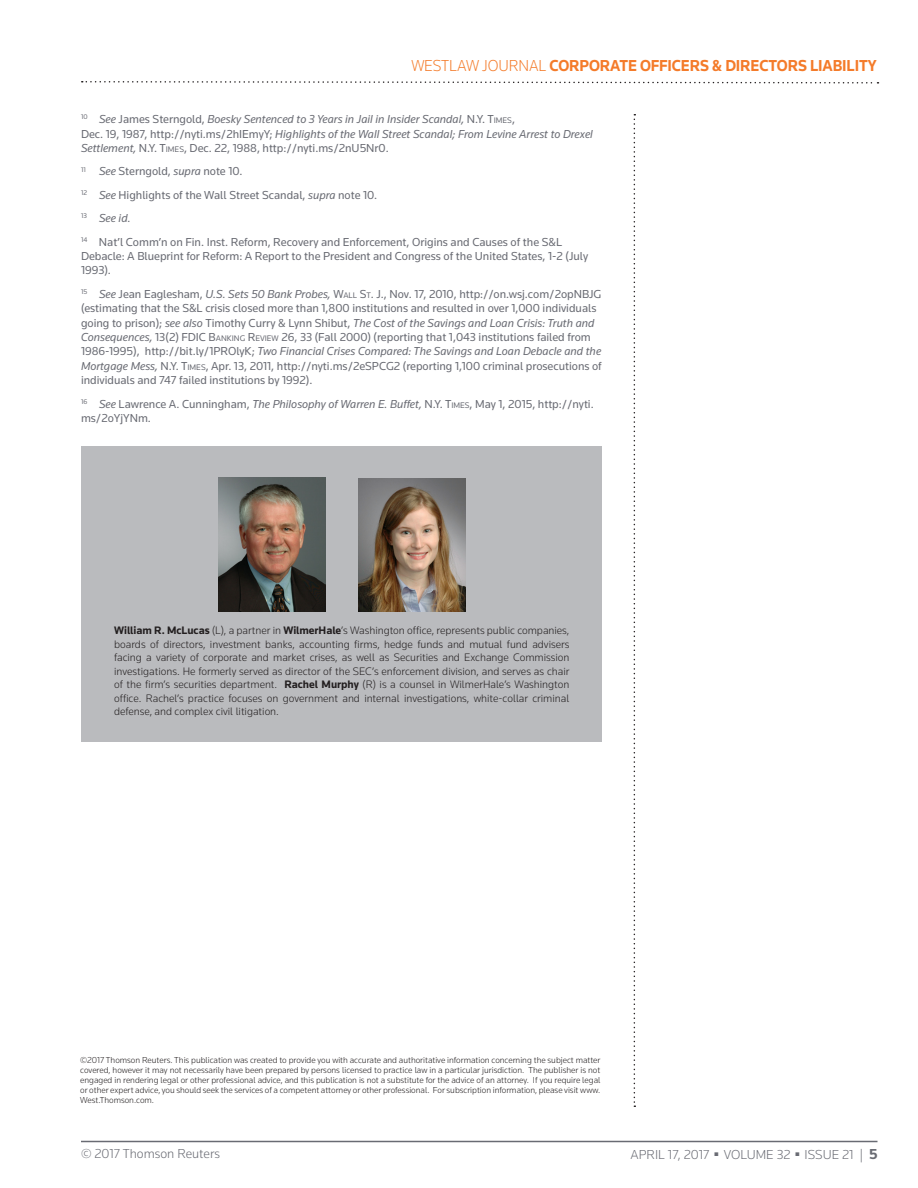
<style>
.page{position:relative;width:918px;height:1188px;background:#fff}
.page>*{position:absolute;margin:0;border:0;box-sizing:border-box;transform-origin:0 0}
.t1{font:700 16.5px "Knowledge";letter-spacing:-.01em;color:#f47b2a;scale:.95 1}
.t2{font:300 13.5px "Knowledge";color:#696b73}
.EN{font:12px/14.4px "Knowledge";color:#696b73}
.EN-2{font:italic 12px/14.4px "Knowledge";color:#696b73}
.AB{font:300 11.25px/13.5px "Knowledge";color:#231f20;text-align:justify}
.t3{font:300 9px/9.9px "Knowledge";color:#231f20;text-align:justify}
.s1{font-weight:300}
.s2{font-style:normal}
.s3{font-style:normal;font-size:8.4px}
.s4{font-style:italic}
.s5{font-style:inherit}
.s6{font-size:8.4px}
.s7{font-weight:700}
.s8{font-weight:700;font-size:15px}
</style>
<div class="page">
<hr style="left:81px;top:1141px;width:797px;height:1px;background:#696b73">
<svg style="left:82px;top:81px;width:797px;height:3px"></svg>
<svg style="left:634px;top:114px;width:1px;height:993px"></svg>
<div style="left:82px;top:446px;width:520px;height:296px;background:#babbbe"></div>
<img style="left:218px;top:478px;width:108px;height:134px">
<img style="left:358px;top:479px;width:108px;height:133px">
<h1 class="t1" style="left:411px;top:55px;width:491px"><span class="s1">WESTLAW JOURNAL</span> CORPORATE OFFICERS &amp; DIRECTORS LIABILITY</h1>
<p class="EN-2" style="left:81px;top:112px;width:514px"><sup>10</sup> See <span class="s2">James Sterngold,</span> Boesky Sentenced to 3 Years in Jail in Insider Scandal, <span class="s2">N.Y. T</span><span class="s3">IMES</span><span class="s2">,<br>Dec. 19, 1987, http://nyti.ms/2hIEmyY;</span> Highlights of the Wall Street Scandal; From Levine Arrest to Drexel<br>Settlement, <span class="s2">N.Y. T</span><span class="s3">IMES</span><span class="s2">, Dec. 22, 1988, http://nyti.ms/2nU5Nr0.</span></p>
<p class="EN" style="left:81px;top:164px;width:163px"><sup>11</sup> <span class="s4">See</span> Sterngold, <span class="s4">supra</span> note 10.</p>
<p class="EN" style="left:81px;top:187px;width:298px"><sup>12</sup> <span class="s4">See</span> Highlights of the Wall Street Scandal, <span class="s4">supra</span> note 10.</p>
<p class="EN-2" style="left:81px;top:211px;width:51px"><sup>13</sup> See id.</p>
<p class="EN" style="left:81px;top:234px;width:509px"><sup>14</sup> Nat’l Comm’n on Fin. Inst. Reform, Recovery and Enforcement, Origins and Causes of the S&amp;L<br>Debacle: A Blueprint for Reform: A Report to the President and Congress of the United States, 1-2 (July<br>1993).</p>
<p class="EN" style="left:81px;top:286px;width:522px"><sup>15</sup> <span class="s4">See</span> Jean Eaglesham, <span class="s4">U.S. Sets 50 Bank Probes,</span> <span class="s5">W</span><span class="s6">ALL</span> <span class="s5">S</span><span class="s6">T</span><span class="s5">. J.</span>, Nov. 17, 2010, http://on.wsj.com/2opNBJG (estimating that the S&amp;L crisis closed more than 1,800 institutions and resulted in over 1,000 individuals going to prison); <span class="s4">see also</span> Timothy Curry &amp; Lynn Shibut, <span class="s4">The Cost of the Savings and Loan Crisis: Truth and Consequences,</span> <span class="s5">13(2) FDI C B</span><span class="s6">ANKING</span> <span class="s5">R</span><span class="s6">EVIEW</span> <span class="s5">26, 33</span> (Fall 2000) (reporting that 1,043 institutions failed from 1986-1995), http://bit.ly/1PROlyK; <span class="s4">Two Financial Crises Compared: The Savings and Loan Debacle and the Mortgage Mess,</span> <span class="s5">N.Y. T</span><span class="s6">IMES</span>, Apr. 13, 2011, http://nyti.ms/2eSPCG2 (reporting 1,100 criminal prosecutions of individuals and 747 failed institutions by 1992).</p>
<p class="EN" style="left:81px;top:396px;width:514px"><sup>16</sup> <span class="s4">See</span> Lawrence A. Cunningham, <span class="s4">The Philosophy of Warren E. Buffet,</span> <span class="s5">N.Y. T</span><span class="s6">IMES</span>, May 1, 2015, http://nyti. ms/2oYjYNm.</p>
<p class="AB" style="left:114px;top:624px;width:457px"><span class="s7">William R. McLucas</span> (L), a partner in <span class="s7">WilmerHale</span>’s Washington office, represents public companies, boards of directors, investment banks, accounting firms, hedge funds and mutual fund advisers facing a variety of corporate and market crises, as well as Securities and Exchange Commission investigations. He formerly served as director of the SEC’s enforcement division, and serves as chair of the firm’s securities department. <span class="s7">Rachel Murphy</span> (R) is a counsel in WilmerHale’s Washington office. Rachel’s practice focuses on government and internal investigations, white-collar criminal defense, and complex civil litigation.</p>
<p class="t3" style="left:80px;top:1055px;width:522px">©2017 Thomson Reuters. This publication was created to provide you with accurate and authoritative information concerning the subject matter covered, however it may not necessarily have been prepared by persons licensed to practice law in a particular jurisdiction. The publisher is not engaged in rendering legal or other professional advice, and this publication is not a substitute for the advice of an attorney. If you require legal or other expert advice, you should seek the services of a competent attorney or other professional. For subscription information, please visit www.<br>West.Thomson.com.</p>
<p class="t2" style="left:81px;top:1145px;width:141px">© 2017 Thomson Reuters</p>
<p class="t2" style="left:631px;top:1146px;width:248px">APRIL 17, 2017 ■ VOLUME 32 ■ ISSUE 21 | <span class="s8">5</span></p>
</div>
